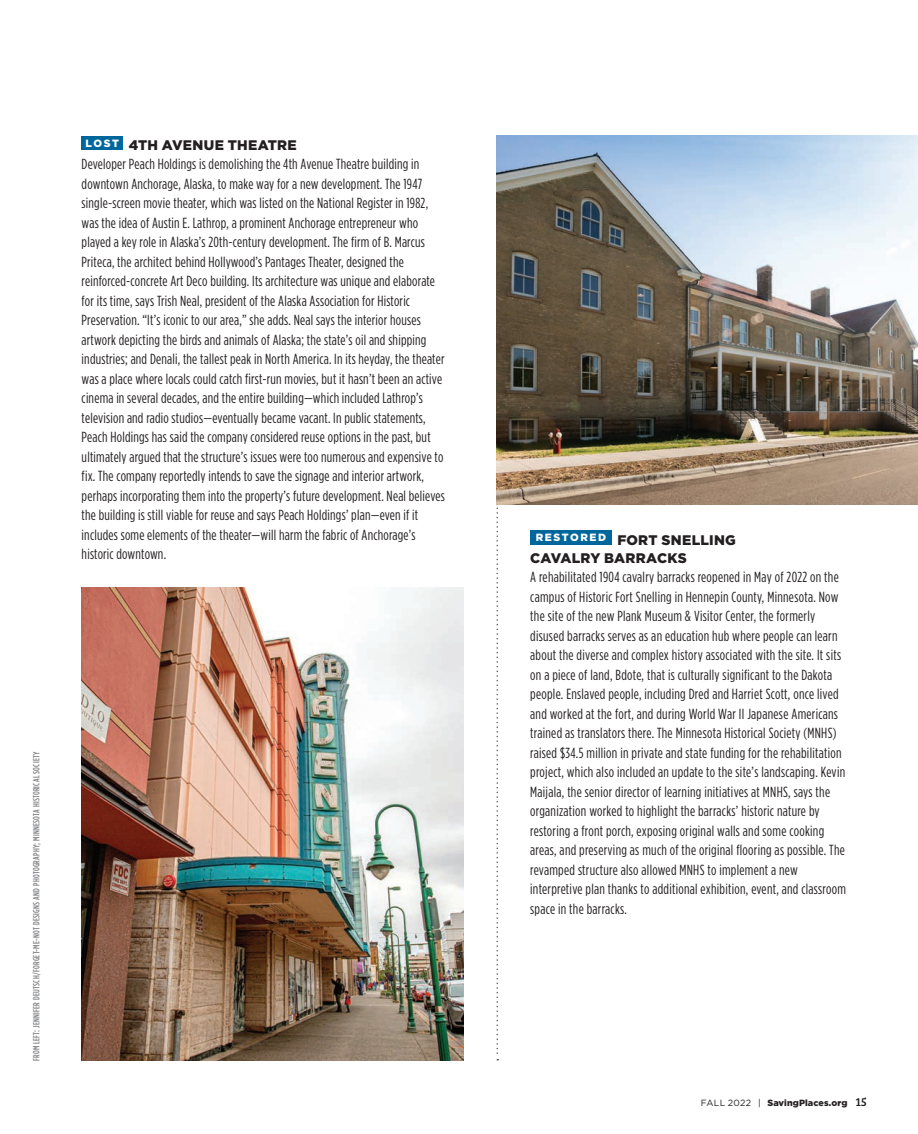
<style>
.page{position:relative;width:918px;height:1134px;background:#fff}
.page>*{position:absolute;margin:0;border:0;box-sizing:border-box;transform-origin:0 0}
.Trans_Body{font:14.7px/19.5px "Gotham Condensed";letter-spacing:.015em;color:#231f20}
.Trans_Name{font:900 13.8px/18px "Gotham";letter-spacing:.015em;color:#231f20}
.t1{font:900 10.5px "Gotham";letter-spacing:.145em;color:#fff}
.Art_Credit{font:500 9px "Gotham Condensed";letter-spacing:.03em;color:#808285}
.t2{font:900 9px "Gotham";letter-spacing:.01em;color:#231f20}
.s1{font-weight:400}
.s2{font-family:"Bree Serif";font-weight:400;font-size:12px}
</style>
<div class="page">
<svg style="left:496px;top:504px;width:2px;height:556px"></svg>
<div style="left:82px;top:136px;width:41px;height:13px;background:#00679d"></div>
<img style="left:81px;top:587px;width:383px;height:473px">
<img style="left:496px;top:135px;width:422px;height:369px">
<div style="left:530px;top:530px;width:82px;height:15px;background:#00679d"></div>
<p class="t1" style="left:86px;top:136px;width:35px">LOST</p>
<p class="Trans_Name" style="left:129px;top:136px;width:169px">4TH AVENUE THEATRE</p>
<p class="Trans_Body" style="left:82px;top:154px;width:365px">Developer Peach Holdings is demolishing the 4th Avenue Theatre building in downtown Anchorage, Alaska, to make way for a new development. The 1947 single-screen movie theater, which was listed on the National Register in 1982, was the idea of Austin E. Lathrop, a prominent Anchorage entrepreneur who played a key role in Alaska’s 20th-century development. The firm of B. Marcus Priteca, the architect behind Hollywood’s Pantages Theater, designed the reinforced-concrete Art Deco building. Its architecture was unique and elaborate for its time, says Trish Neal, president of the Alaska Association for Historic Preservation. “It’s iconic to our area,” she adds. Neal says the interior houses artwork depicting the birds and animals of Alaska; the state’s oil and shipping industries; and Denali, the tallest peak in North America. In its heyday, the theater was a place where locals could catch first-run movies, but it hasn’t been an active cinema in several decades, and the entire building—which included Lathrop’s television and radio studios—eventually became vacant. In public statements, Peach Holdings has said the company considered reuse options in the past, but ultimately argued that the structure’s issues were too numerous and expensive to fix. The company reportedly intends to save the signage and interior artwork, perhaps incorporating them into the property’s future development. Neal believes the building is still viable for reuse and says Peach Holdings’ plan—even if it includes some elements of the theater—will harm the fabric of Anchorage’s historic downtown.</p>
<p class="Art_Credit" style="left:31px;top:1061px;width:311px;rotate:-90deg">FROM LEFT: JENNIFER DEUTSCH/FORGET-ME-NOT DESIGNS AND PHOTOGRAPHY; MINNESOTA HISTORICAL SOCIETY</p>
<p class="t1" style="left:536px;top:530px;width:72px">RESTORED</p>
<p class="Trans_Name" style="left:530px;top:531px;width:207px;text-indent:87px">FORT SNELLING<br>CAVALRY BARRACKS</p>
<p class="Trans_Body" style="left:530px;top:567px;width:317px">A rehabilitated 1904 cavalry barracks reopened in May of 2022 on the campus of Historic Fort Snelling in Hennepin County, Minnesota. Now the site of the new Plank Museum &amp; Visitor Center, the formerly disused barracks serves as an education hub where people can learn about the diverse and complex history associated with the site. It sits on a piece of land, Bdote, that is culturally significant to the Dakota people. Enslaved people, including Dred and Harriet Scott, once lived and worked at the fort, and during World War II Japanese Americans trained as translators there. The Minnesota Historical Society (MNHS) raised $34.5 million in private and state funding for the rehabilitation project, which also included an update to the site’s landscaping. Kevin Maijala, the senior director of learning initiatives at MNHS, says the organization worked to highlight the barracks’ historic nature by restoring a front porch, exposing original walls and some cooking areas, and preserving as much of the original flooring as possible. The revamped structure also allowed MNHS to implement a new interpretive plan thanks to additional exhibition, event, and classroom space in the barracks.</p>
<p class="t2" style="left:701px;top:1096px;width:168px"><span class="s1">FALL 2022 |</span> SavingPlaces.org <span class="s2">15</span></p>
</div>
